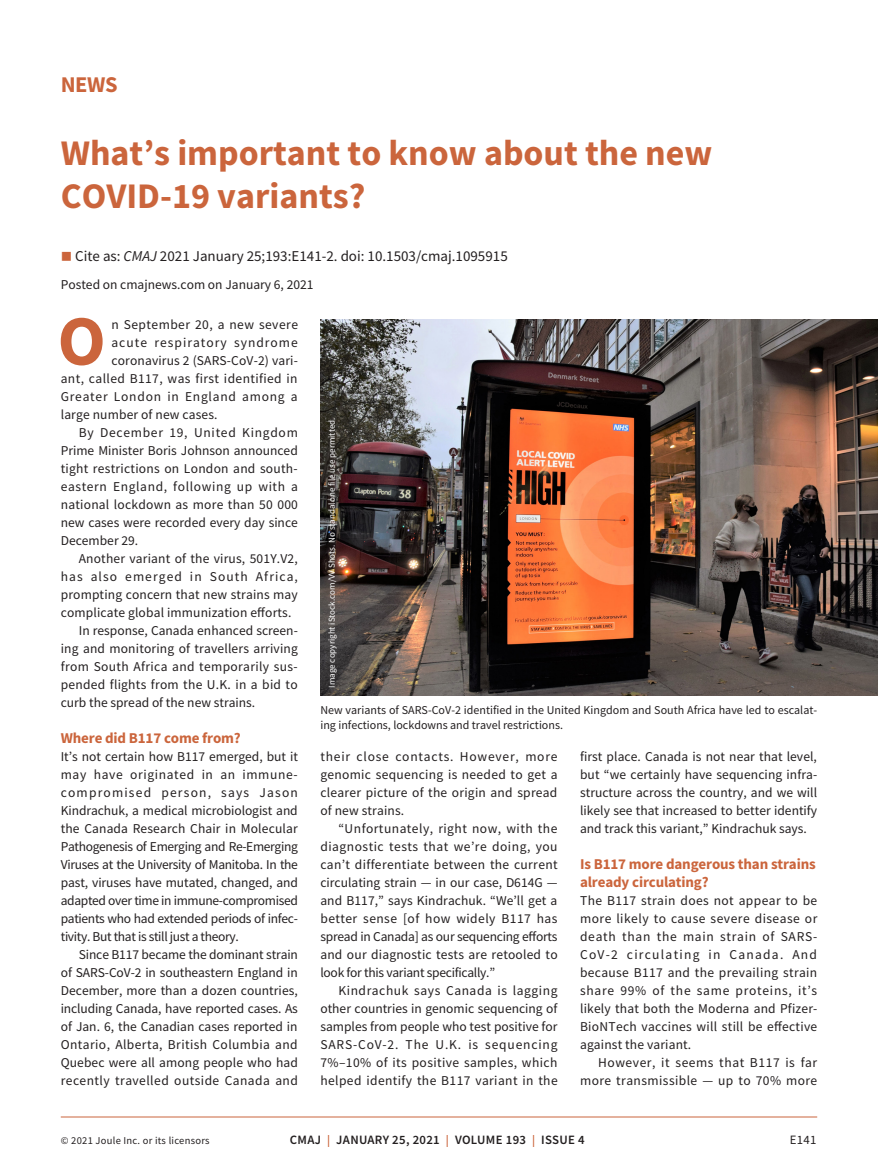
<style>
.page{position:relative;width:878px;height:1175px;background:#fff}
.page>*{position:absolute;margin:0;border:0;box-sizing:border-box;transform-origin:0 0}
.t1{font:700 70.65px "Source Sans Pro";color:#cb653c}
.t2{font:700 36px/43.2px "Source Sans Pro";color:#cb653c}
.t3{font:700 22.5px "Source Sans Pro";color:#cb653c}
.t4{font:700 15px/18px "Source Sans Pro";letter-spacing:-.01em;color:#cb653c}
.t5{font:15px "Source Sans Pro";color:#231f20}
.t6{font:13.5px/18px "Source Sans Pro";letter-spacing:.015em;color:#231f20;text-align:justify}
.t7{font:13.5px "Source Sans Pro";letter-spacing:.045em;color:#231f20}
.t8{font:13.5px "Source Sans Pro";letter-spacing:.055em;color:#231f20}
.t9{font:13.5px "Source Sans Pro";letter-spacing:.08em;color:#231f20}
.t10{font:13.5px "Source Sans Pro";letter-spacing:.05em;color:#231f20}
.t11{font:13.5px "Source Sans Pro";letter-spacing:.075em;color:#231f20}
.t12{font:13.5px "Source Sans Pro";letter-spacing:.035em;color:#231f20}
.t13{font:600 12.75px "Source Sans Pro";letter-spacing:.025em;color:#231f20}
.t14{font:12.75px "Source Sans Pro";color:#231f20}
.t15{font:12px/15px "Source Sans Pro";color:#231f20}
.t16{font:10.5px "Source Sans Pro";letter-spacing:.025em;color:#231f20}
.t17{font:9px "Source Sans Pro";color:#fff}
.s1{color:#cb653c}
.s2{font-style:italic}
.s3{font-size:12px;color:#cb653c}
</style>
<div class="page">
<hr style="left:61px;top:1116px;width:756px;height:1px;background:#cb653c">
<img style="left:320px;top:319px;width:558px;height:376px">
<h3 class="t3" style="left:61px;top:69px;width:58px">NEWS</h3>
<h2 class="t2" style="left:61px;top:131px;width:653px">What’s important to know about the new<br>COVID-19 variants?</h2>
<p class="t5" style="left:61px;top:246px;width:448px"><span class="s1">■</span> Cite as: <span class="s2">CMAJ</span> 2021 January 25;193:E141-2. doi: 10.1503/cmaj.1095915</p>
<p class="t6" style="left:61px;top:276px;width:254px">Posted on cmajnews.com on January 6, 2021</p>
<h1 class="t1" style="left:57px;top:293px;width:50px">O</h1>
<p class="t12" style="left:111px;top:315px;width:188px">n September 20, a new severe</p>
<p class="t11" style="left:111px;top:333px;width:188px">acute respiratory syndrome</p>
<p class="t6" style="left:111px;top:351px;width:188px">coronavirus 2 (SARS-CoV-2) vari-</p>
<p class="t6" style="left:61px;top:369px;width:238px">ant, called B117, was first identified in</p>
<p class="t8" style="left:61px;top:387px;width:238px">Greater London in England among a</p>
<p class="t6" style="left:61px;top:405px;width:158px">large number of new cases.</p>
<p class="t10" style="left:79px;top:423px;width:220px">By December 19, United Kingdom</p>
<p class="t6" style="left:61px;top:441px;width:238px">Prime Minister Boris Johnson announced</p>
<p class="t6" style="left:61px;top:459px;width:238px">tight restrictions on London and south-</p>
<p class="t7" style="left:61px;top:477px;width:239px">eastern England, following up with a</p>
<p class="t6" style="left:61px;top:495px;width:239px">national lockdown as more than 50 000</p>
<p class="t6" style="left:61px;top:513px;width:238px">new cases were recorded every day since</p>
<p class="t6" style="left:61px;top:531px;width:79px">December 29.</p>
<p class="t6" style="left:79px;top:549px;width:220px">Another variant of the virus, 501Y.V2,</p>
<p class="t9" style="left:61px;top:567px;width:239px">has also emerged in South Africa,</p>
<p class="t6" style="left:61px;top:585px;width:238px">prompting concern that new strains may</p>
<p class="t6" style="left:61px;top:603px;width:232px">complicate global immunization efforts.</p>
<p class="t6" style="left:79px;top:621px;width:220px">In response, Canada enhanced screen-</p>
<p class="t6" style="left:61px;top:639px;width:238px">ing and monitoring of travellers arriving</p>
<p class="t6" style="left:61px;top:657px;width:238px">from South Africa and temporarily sus-</p>
<p class="t6" style="left:61px;top:675px;width:238px">pended flights from the U.K. in a bid to</p>
<p class="t6" style="left:61px;top:693px;width:196px">curb the spread of the new strains.</p>
<p class="t4" style="left:61px;top:728px;width:181px">Where did B117 come from?</p>
<p class="t6" style="left:61px;top:747px;width:239px">It’s not certain how B117 emerged, but it may have originated in an immune&shy;compromised person, says Jason Kindrachuk, a medical microbiologist and the Canada Research Chair in Molecular Pathogenesis of Emerging and Re-Emerging Viruses at the University of Manitoba. In the past, viruses have mutated, changed, and adapted over time in immune-compromised patients who had extended periods of infec&shy;tivity. But that is still just a theory.</p>
<p class="t6" style="left:61px;top:945px;width:239px;text-indent:18px">Since B117 became the dominant strain of SARS-CoV-2 in southeastern England in December, more than a dozen countries, including Canada, have reported cases. As of Jan. 6, the Canadian cases reported in Ontario, Alberta, British Columbia and Quebec were all among people who had recently travelled outside Canada and</p>
<p class="t17" style="left:326px;top:687px;width:271px;rotate:-90deg">Image copyright iStock.com/VV Shots. No standalone file use permitted.</p>
<p class="t15" style="left:320px;top:702px;width:498px">New variants of SARS-CoV-2 identified in the United Kingdom and South Africa have led to escalat&shy;ing infections, lockdowns and travel restrictions.</p>
<p class="t6" style="left:320px;top:747px;width:239px">their close contacts. However, more genomic sequencing is needed to get a clearer picture of the origin and spread of new strains.</p>
<p class="t6" style="left:320px;top:819px;width:239px;text-indent:18px">“Unfortunately, right now, with the diagnostic tests that we’re doing, you can’t differentiate between the current circulating strain — in our case, D614G — and B117,” says Kindrachuk. “We’ll get a better sense [of how widely B117 has spread in Canada] as our sequencing efforts and our diagnostic tests are retooled to look for this variant specifically.”</p>
<p class="t6" style="left:320px;top:981px;width:239px;text-indent:18px">Kindrachuk says Canada is lagging other countries in genomic sequencing of samples from people who test positive for SARS-CoV-2. The U.K. is sequencing 7%–10% of its positive samples, which helped identify the B117 variant in the</p>
<p class="t6" style="left:580px;top:747px;width:239px">first place. Canada is not near that level, but “we certainly have sequencing infra&shy;structure across the country, and we will likely see that increased to better identify and track this variant,” Kindrachuk says.</p>
<p class="t4" style="left:580px;top:854px;width:237px">Is B117 more dangerous than strains already circulating?</p>
<p class="t6" style="left:580px;top:891px;width:239px">The B117 strain does not appear to be more likely to cause severe disease or death than the main strain of SARS-CoV-2 circulating in Canada. And because B117 and the prevailing strain share 99% of the same proteins, it’s likely that both the Moderna and Pfizer-BioNTech vaccines will still be effective against the variant.</p>
<p class="t6" style="left:580px;top:1053px;width:239px;text-align:right">However, it seems that B117 is far more transmissible — up to 70% more</p>
<p class="t16" style="left:61px;top:1134px;width:150px">© 2021 Joule Inc. or its licensors</p>
<p class="t13" style="left:290px;top:1131px;width:296px">CMAJ <span class="s3">|</span> JANUARY 25, 2021 <span class="s3">|</span> VOLUME 193 <span class="s3">|</span> ISSUE 4</p>
<p class="t14" style="left:789px;top:1132px;width:28px">E141</p>
</div>
